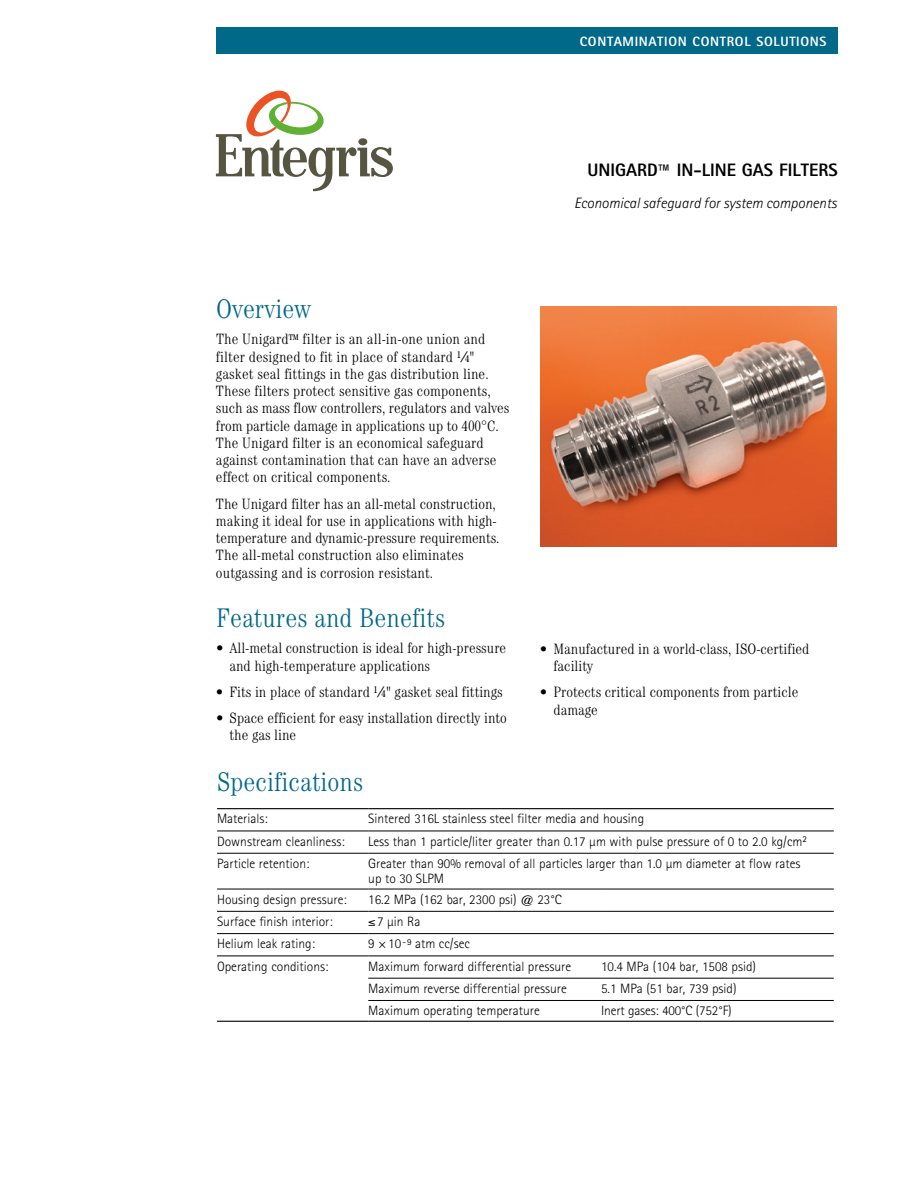
<style>
.page{position:relative;width:918px;height:1188px;background:#fff}
.page>*{position:absolute;margin:0;border:0;box-sizing:border-box;transform-origin:0 0}
.t1{font:300 condensed 27px "Century";color:#006888}
.t2{font:800 18px "Rotis Sans Serif";color:#000}
.t3{font:300 condensed 15px/17.2px "Century";color:#000}
.t4{font:italic 300 15px "Rotis Sans Serif";color:#000}
.t5{font:300 13.5px/15px "Rotis Sans Serif";color:#000}
.t6{font:800 13.5px "Rotis Sans Serif";letter-spacing:.05em;color:#fff}
.s1{font-size:21px}
.s2{font-weight:400}
.s3{font-weight:400;font-size:9.75px}
</style>
<div class="page">
<svg style="left:216px;top:91px;width:177px;height:100px"></svg>
<div style="left:216px;top:27px;width:621px;height:27px;background:#006888"></div>
<img style="left:540px;top:306px;width:297px;height:240px">
<hr style="left:217px;top:831px;width:151px;height:1px;background:#000">
<hr style="left:217px;top:853px;width:151px;height:1px;background:#000">
<hr style="left:217px;top:889px;width:151px;height:1px;background:#000">
<hr style="left:217px;top:911px;width:151px;height:1px;background:#000">
<hr style="left:217px;top:933px;width:151px;height:1px;background:#000">
<hr style="left:368px;top:978px;width:233px;height:1px;background:#000">
<hr style="left:601px;top:978px;width:233px;height:1px;background:#000">
<hr style="left:368px;top:831px;width:233px;height:1px;background:#000">
<hr style="left:601px;top:831px;width:233px;height:1px;background:#000">
<hr style="left:368px;top:853px;width:233px;height:1px;background:#000">
<hr style="left:601px;top:853px;width:233px;height:1px;background:#000">
<hr style="left:368px;top:889px;width:233px;height:1px;background:#000">
<hr style="left:601px;top:889px;width:233px;height:1px;background:#000">
<hr style="left:368px;top:911px;width:233px;height:1px;background:#000">
<hr style="left:601px;top:911px;width:233px;height:1px;background:#000">
<hr style="left:368px;top:933px;width:233px;height:1px;background:#000">
<hr style="left:601px;top:933px;width:233px;height:1px;background:#000">
<hr style="left:217px;top:808px;width:151px;height:1px;background:#000">
<hr style="left:368px;top:808px;width:233px;height:1px;background:#000">
<hr style="left:601px;top:808px;width:233px;height:1px;background:#000">
<hr style="left:217px;top:956px;width:151px;height:1px;background:#000">
<hr style="left:217px;top:1021px;width:151px;height:1px;background:#000">
<hr style="left:368px;top:1021px;width:233px;height:1px;background:#000">
<hr style="left:601px;top:1021px;width:233px;height:1px;background:#000">
<hr style="left:368px;top:956px;width:233px;height:1px;background:#000">
<hr style="left:601px;top:956px;width:233px;height:1px;background:#000">
<hr style="left:368px;top:1000px;width:233px;height:1px;background:#000">
<hr style="left:601px;top:1000px;width:233px;height:1px;background:#000">
<p class="t6" style="left:580px;top:33px;width:248px">CONTAMINATION CONTROL SOLUTIONS</p>
<p class="t2" style="left:588px;top:159px;width:252px">UNIGARD<span class="s1">™</span> IN-LINE GAS FILTERS</p>
<p class="t4" style="left:574px;top:194px;width:264px">Economical safeguard for system components</p>
<h1 class="t1" style="left:216px;top:293px;width:96px">Overview</h1>
<p class="t3" style="left:216px;top:330px;width:295px">The Unigard<sup>TM</sup> filter is an all-in-one union and filter designed to fit in place of standard <sup>1</sup> <span class="s2">⁄</span><span class="s3">4</span>" gasket seal fittings in the gas distribution line.<br>These filters protect sensitive gas components, such as mass flow controllers, regulators and valves from particle damage in applications up to 400°C.<br>The Unigard filter is an economical safeguard against contamination that can have an adverse effect on critical components.</p>
<p class="t3" style="left:216px;top:495px;width:285px">The Unigard filter has an all-metal construction, making it ideal for use in applications with high&shy;temperature and dynamic-pressure requirements.<br>The all-metal construction also eliminates outgassing and is corrosion resistant.</p>
<h1 class="t1" style="left:216px;top:602px;width:231px">Features and Benefits</h1>
<p class="t3" style="left:229px;top:639px;width:278px;text-indent:-13px">• All-metal construction is ideal for high-pressure and high-temperature applications</p>
<p class="t3" style="left:216px;top:683px;width:288px">• Fits in place of standard <sup>1</sup> <span class="s2">⁄</span><span class="s3">4</span>" gasket seal fittings</p>
<p class="t3" style="left:229px;top:709px;width:279px;text-indent:-13px">• Space efficient for easy installation directly into the gas line</p>
<p class="t3" style="left:553px;top:640px;width:257px;text-indent:-14px">• Manufactured in a world-class, ISO-certified facility</p>
<p class="t3" style="left:553px;top:683px;width:246px;text-indent:-13px">• Protects critical components from particle damage</p>
<h1 class="t1" style="left:217px;top:766px;width:147px">Specifications</h1>
<p class="t5" style="left:217px;top:811px;width:52px">Materials:</p>
<p class="t5" style="left:368px;top:811px;width:277px">Sintered 316L stainless steel filter media and housing</p>
<p class="t5" style="left:217px;top:834px;width:129px">Downstream cleanliness:</p>
<p class="t5" style="left:368px;top:834px;width:440px">Less than 1 particle/liter greater than 0.17 µm with pulse pressure of 0 to 2.0 kg/cm<sup>2</sup></p>
<p class="t5" style="left:217px;top:856px;width:94px">Particle retention:</p>
<p class="t5" style="left:368px;top:856px;width:434px">Greater than 90% removal of all particles larger than 1.0 µm diameter at flow rates up to 30 SLPM</p>
<p class="t5" style="left:217px;top:892px;width:131px">Housing design pressure:</p>
<p class="t5" style="left:368px;top:892px;width:195px">16.2 MPa (162 bar, 2300 psi) @ 23°C</p>
<p class="t5" style="left:217px;top:914px;width:117px">Surface finish interior:</p>
<p class="t5" style="left:368px;top:914px;width:54px">≤7 µin Ra</p>
<p class="t5" style="left:217px;top:936px;width:99px">Helium leak rating:</p>
<p class="t5" style="left:368px;top:936px;width:103px">9 × 10<sup>-</sup> <sup>9</sup> atm cc/sec</p>
<p class="t5" style="left:217px;top:959px;width:113px">Operating conditions:</p>
<p class="t5" style="left:368px;top:959px;width:204px">Maximum forward differential pressure</p>
<p class="t5" style="left:601px;top:959px;width:157px">10.4 MPa (104 bar, 1508 psid)</p>
<p class="t5" style="left:368px;top:981px;width:200px">Maximum reverse differential pressure</p>
<p class="t5" style="left:601px;top:981px;width:137px">5.1 MPa (51 bar, 739 psid)</p>
<p class="t5" style="left:368px;top:1003px;width:173px">Maximum operating temperature</p>
<p class="t5" style="left:601px;top:1003px;width:132px">Inert gases: 400°C (752°F)</p>
</div>
